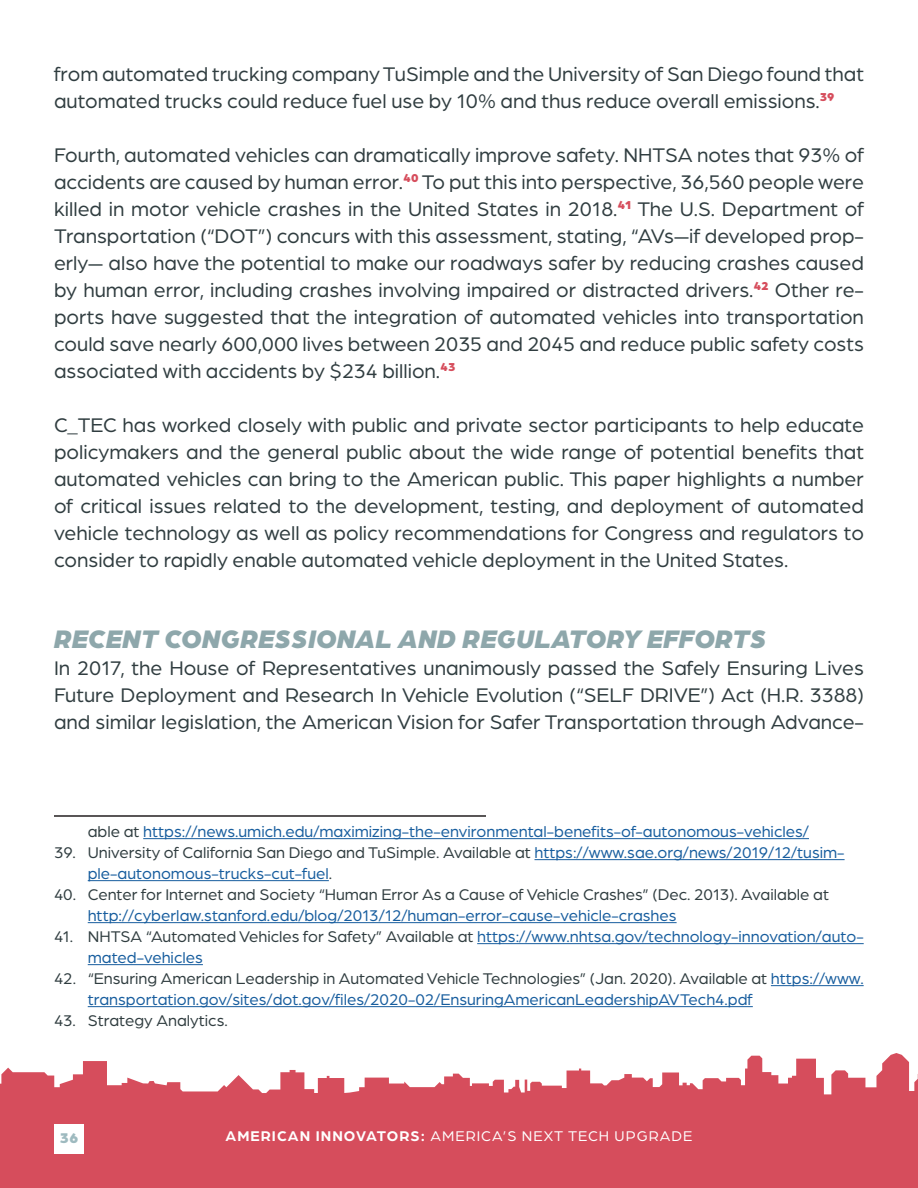
<style>
.page{position:relative;width:918px;height:1188px;background:#fff}
.page>*{position:absolute;margin:0;border:0;box-sizing:border-box;transform-origin:0 0}
.Sub-Sub-Section_Head{font:italic 900 27px "Arboria";color:#8ea7ab}
.Body_Copy{font:21px/27px "Arboria";color:#303d40;text-align:justify}
.Footnote{font:16.5px/21px "Arboria";color:#175d9e}
.Footnote-2{font:16.5px/21px "Arboria";color:#303d40}
.t1{font:15px "Arboria";letter-spacing:.07em;color:#fff}
.t2{font:900 15px "Arboria";color:#9ebabf}
.s1{color:#303d40}
.s2{color:#175d9e}
.s3{font-weight:700}
</style>
<div class="page">
<svg style="left:0;top:1053px;width:918px;height:135px;fill:#d64d5c"></svg>
<div style="left:54px;top:1124px;width:30px;height:29px;background:#fff"></div>
<hr style="left:54px;top:815px;width:432px;height:2px;background:#231f20">
<hr style="left:143px;top:838px;width:666px;height:1px;background:#175d9e">
<hr style="left:535px;top:859px;width:310px;height:1px;background:#175d9e">
<hr style="left:88px;top:880px;width:241px;height:1px;background:#175d9e">
<hr style="left:88px;top:922px;width:589px;height:1px;background:#175d9e">
<hr style="left:477px;top:943px;width:387px;height:1px;background:#175d9e">
<hr style="left:88px;top:964px;width:115px;height:1px;background:#175d9e">
<hr style="left:771px;top:985px;width:93px;height:1px;background:#175d9e">
<hr style="left:88px;top:1006px;width:665px;height:1px;background:#175d9e">
<p class="Body_Copy" style="left:54px;top:60px;width:812px">from automated trucking company TuSimple and the University of San Diego found that automated trucks could reduce fuel use by 10% and thus reduce overall emissions.<sup>39</sup></p>
<p class="Body_Copy" style="left:54px;top:141px;width:812px">Fourth, automated vehicles can dramatically improve safety. NHTSA notes that 93% of accidents are caused by human error.<sup>40</sup> To put this into perspective, 36,560 people were killed in motor vehicle crashes in the United States in 2018.<sup>41</sup> The U.S. Department of Transportation (“DOT”) concurs with this assessment, stating, “AVs—if developed prop&shy;erly— also have the potential to make our roadways safer by reducing crashes caused by human error, including crashes involving impaired or distracted drivers.<sup>42</sup> Other re&shy;ports have suggested that the integration of automated vehicles into transportation could save nearly 600,000 lives between 2035 and 2045 and reduce public safety costs associated with accidents by $234 billion.<sup>43</sup></p>
<p class="Body_Copy" style="left:54px;top:411px;width:812px">C_TEC has worked closely with public and private sector participants to help educate policymakers and the general public about the wide range of potential benefits that automated vehicles can bring to the American public. This paper highlights a number of critical issues related to the development, testing, and deployment of automated vehicle technology as well as policy recommendations for Congress and regulators to consider to rapidly enable automated vehicle deployment in the United States.</p>
<p class="Sub-Sub-Section_Head" style="left:54px;top:620px;width:714px">RECENT CONGRESSIONAL AND REGULATORY EFFORTS</p>
<p class="Body_Copy" style="left:54px;top:654px;width:812px">In 2017, the House of Representatives unanimously passed the Safely Ensuring Lives Future Deployment and Research In Vehicle Evolution (“SELF DRIVE”) Act (H.R. 3388) and similar legislation, the American Vision for Safer Transportation through Advance-</p>
<p class="Footnote" style="left:88px;top:820px;width:723px"><span class="s1">able at</span> https://news.umich.edu/maximizing-the-environmental-benefits-of-autonomous-vehicles/</p>
<p class="Footnote" style="left:88px;top:841px;width:758px;text-indent:-34px"><span class="s1">39. University of California San Diego and TuSimple. Available at</span> https://www.sae.org/news/2019/12/tusim&shy;ple-autonomous-trucks-cut-fuel<span class="s1">.</span></p>
<p class="Footnote-2" style="left:88px;top:883px;width:743px;text-indent:-34px">40. Center for Internet and Society “Human Error As a Cause of Vehicle Crashes” (Dec. 2013). Available at <span class="s2">http://cyberlaw.stanford.edu/blog/2013/12/human-error-cause-vehicle-crashes</span></p>
<p class="Footnote" style="left:88px;top:925px;width:777px;text-indent:-34px"><span class="s1">41. NHTSA “Automated Vehicles for Safety” Available at</span> https://www.nhtsa.gov/technology-innovation/auto&shy;mated-vehicles</p>
<p class="Footnote" style="left:88px;top:967px;width:777px;text-indent:-34px"><span class="s1">42. “Ensuring American Leadership in Automated Vehicle Technologies” (Jan. 2020). Available at</span> https://www. transportation.gov/sites/dot.gov/files/2020-02/EnsuringAmericanLeadershipAVTech4.pdf</p>
<p class="Footnote-2" style="left:54px;top:1009px;width:175px">43. Strategy Analytics.</p>
<p class="t2" style="left:60px;top:1127px;width:20px">36</p>
<p class="t1" style="left:226px;top:1127px;width:468px"><span class="s3">AMERICAN INNOVATORS:</span> AMERICA’S NEXT TECH UPGRADE</p>
</div>
